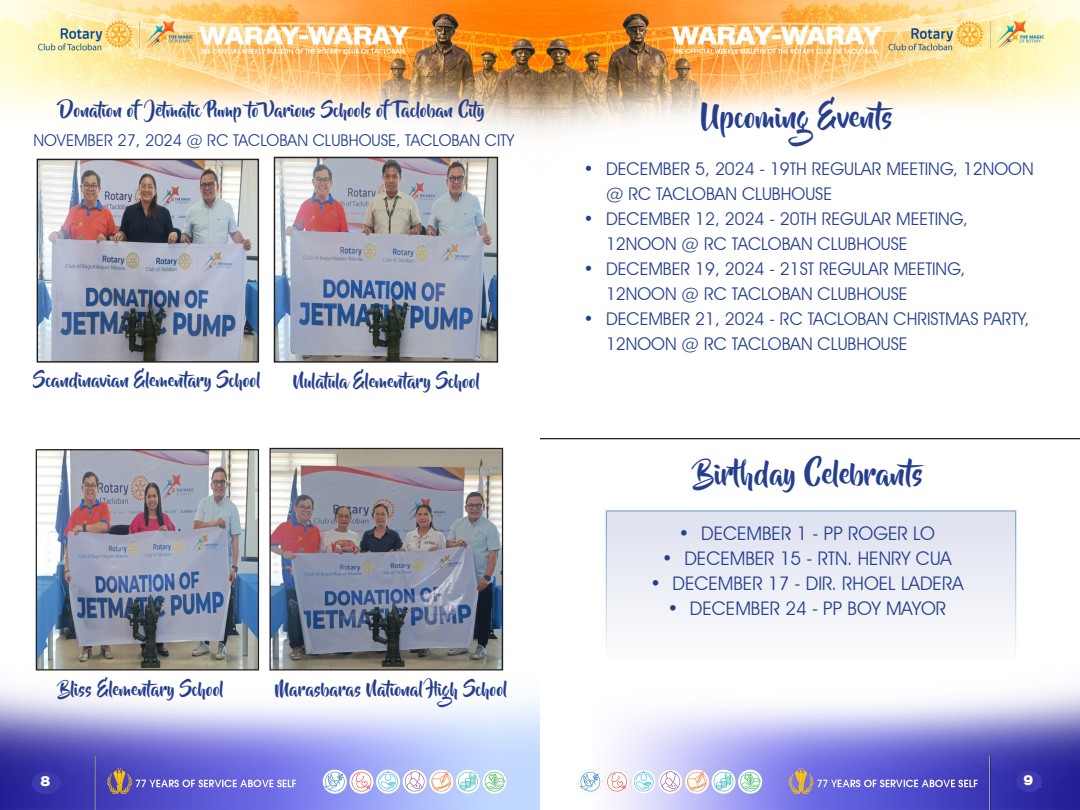
<style>
.page{position:relative;width:1080px;height:810px;background:#fff}
.page>*{position:absolute;margin:0;border:0;box-sizing:border-box;transform-origin:0 0}
.t1{font:28.75px "Beyond The Mountains";color:#253f8e}
.t2{font:18.75px "Avant Garde IT Cby BT";color:#253f8e}
.t3{font:17.5px/25px "Avant Garde IT Cby BT";color:#253f8e}
.t4{font:17.5px "Beyond The Mountains";color:#253f8e}
.t5{font:16.25px "Avant Garde IT Cby BT";color:#253f8e}
.t6{font:15px "Minion Pro";color:#fff}
.s1{font-family:"Agent Ext DB Bold";font-size:13.75px}
</style>
<div class="page">
<img style="left:0;top:0;width:1080px;height:810px">
<div style="left:606px;top:510px;width:410px;height:148px;background:linear-gradient(to bottom,#dde1ee,#fcfcfd)"></div>
<div style="left:32px;top:772px;width:29px;height:22px;background:#3f3aaf;border-radius:50%"></div>
<div style="left:1016px;top:771px;width:26px;height:21px;background:#3f3aaf;border-radius:50%"></div>
<hr style="left:540px;top:438px;width:540px;height:1px;background:#231f20">
<img style="left:39px;top:161px;width:218px;height:200px">
<div style="left:37px;top:159px;width:222px;height:204px;border:1px solid #231f20"></div>
<img style="left:276px;top:159px;width:220px;height:202px">
<div style="left:274px;top:157px;width:224px;height:206px;border:1px solid #231f20"></div>
<img style="left:38px;top:451px;width:219px;height:218px">
<div style="left:36px;top:449px;width:223px;height:222px;border:1px solid #231f20"></div>
<img style="left:271px;top:450px;width:230px;height:219px">
<div style="left:269px;top:448px;width:234px;height:223px;border:1px solid #231f20"></div>
<p class="t4" style="left:60px;top:101px;width:430px">Donation of Jetmatic Pump to Various Schools of Tacloban City</p>
<p class="t5" style="left:33px;top:130px;width:482px">NOVEMBER 27, 2024 @ RC TACLOBAN CLUBHOUSE, TACLOBAN CITY</p>
<p class="t4" style="left:33px;top:371px;width:229px">Scandinavian Elementary School</p>
<p class="t4" style="left:294px;top:371px;width:188px">Nulatula Elementary School</p>
<p class="t4" style="left:60px;top:680px;width:165px">Bliss Elementary School</p>
<p class="t4" style="left:275px;top:680px;width:234px">Marasbaras National High School</p>
<p class="t1" style="left:702px;top:102px;width:201px">Upcoming Events</p>
<p class="t3" style="left:606px;top:156px;width:429px;text-indent:-22px">• DECEMBER 5, 2024 - 19TH REGULAR MEETING, 12NOON @ RC TACLOBAN CLUBHOUSE</p>
<p class="t3" style="left:606px;top:206px;width:363px;text-indent:-22px">• DECEMBER 12, 2024 - 20TH REGULAR MEETING,<br>12NOON @ RC TACLOBAN CLUBHOUSE</p>
<p class="t3" style="left:606px;top:256px;width:361px;text-indent:-22px">• DECEMBER 19, 2024 - 21ST REGULAR MEETING,<br>12NOON @ RC TACLOBAN CLUBHOUSE</p>
<p class="t3" style="left:606px;top:306px;width:425px;text-indent:-22px">• DECEMBER 21, 2024 - RC TACLOBAN CHRISTMAS PARTY,<br>12NOON @ RC TACLOBAN CLUBHOUSE</p>
<p class="t1" style="left:697px;top:458px;width:236px">Birthday Celebrants</p>
<p class="t2" style="left:679px;top:522px;width:258px">• DECEMBER 1 - PP ROGER LO</p>
<p class="t2" style="left:662px;top:547px;width:291px">• DECEMBER 15 - RTN. HENRY CUA</p>
<p class="t2" style="left:650px;top:572px;width:315px">• DECEMBER 17 - DIR. RHOEL LADERA</p>
<p class="t2" style="left:667px;top:597px;width:280px">• DECEMBER 24 - PP BOY MAYOR</p>
<p class="t6" style="left:40px;top:772px;width:16px">1 0<span class="s1">8</span></p>
<p class="t6" style="left:1024px;top:772px;width:20px"><span class="s1">9</span>1 1</p>
</div>
